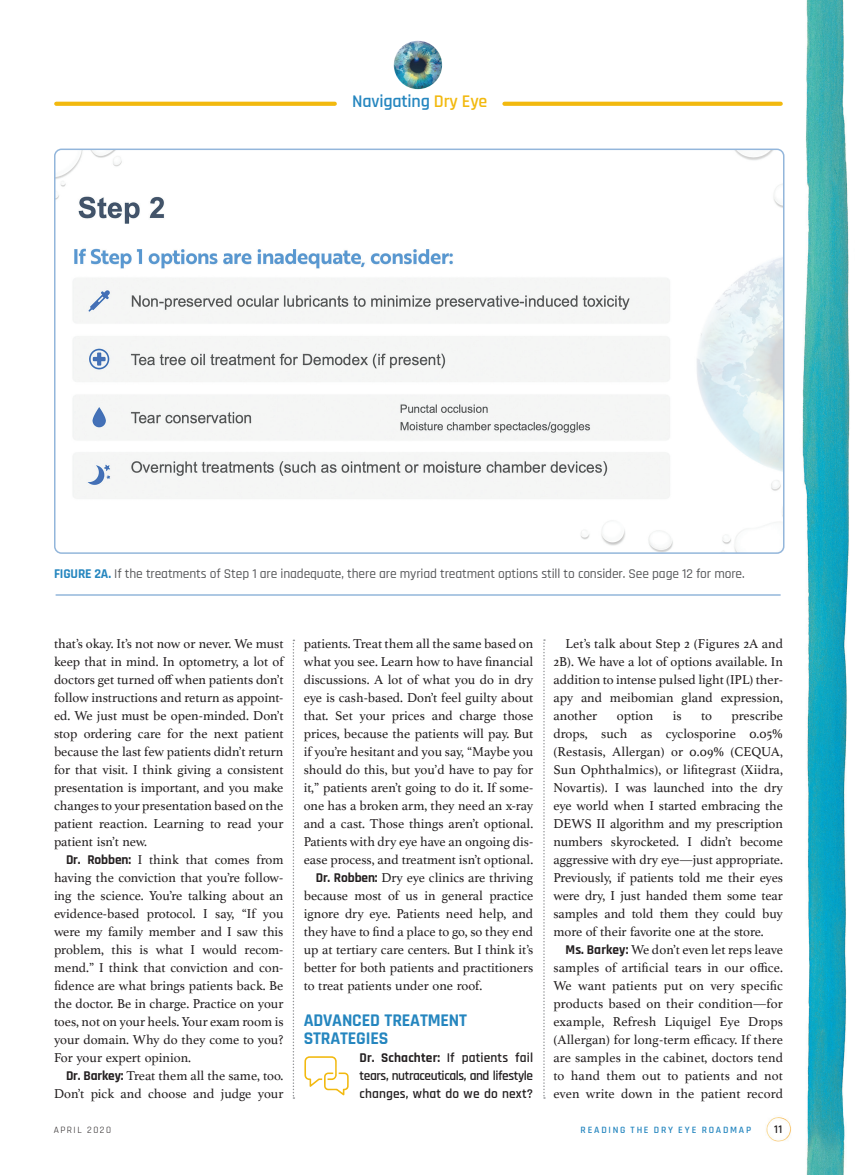
<style>
.page{position:relative;width:864px;height:1175px;background:#fff}
.page>*{position:absolute;margin:0;border:0;box-sizing:border-box;transform-origin:0 0}
.t1{font:700 18px/18px "Rajdhani";letter-spacing:-.01em;color:#2586bf}
.t2{font:600 18px "Rajdhani";letter-spacing:-.01em;color:#2586bf}
.t3{font:13.5px/18px "Athelas";color:#231f20;text-align:justify}
.t4{font:500 13.5px "Rajdhani";letter-spacing:-.01em;color:#57585a}
.t5{font:600 13.5px/18px "Rajdhani";letter-spacing:-.03em;color:#231f20;text-align:justify}
.t6{font:600 11.7px "Rajdhani";color:#231f20}
.t7{font:600 9.75px "Rajdhani";letter-spacing:.18em;color:#2586bf}
.t8{font:9.75px "Rajdhani";letter-spacing:.15em;color:#231f20}
.s1{color:#f2b90f}
.s2{font-weight:700;color:#2586bf}
.s3{font-family:"Rajdhani";font-weight:700}
.s4{font-weight:700}
</style>
<div class="page">
<img style="left:766px;top:1117px;width:25px;height:25px">
<img style="left:394px;top:41px;width:48px;height:48px;border-radius:24px">
<svg style="left:56px;top:102px;width:279px;height:4px"></svg>
<svg style="left:504px;top:102px;width:277px;height:4px"></svg>
<img style="left:802px;top:0;width:48px;height:1174px">
<svg style="left:293px;top:639px;width:1px;height:459px"></svg>
<svg style="left:543px;top:639px;width:2px;height:459px"></svg>
<img style="left:57px;top:151px;width:727px;height:402px">
<div style="left:54px;top:148px;width:730px;height:406px;border:2px solid #93b6db;border-radius:7px"></div>
<svg style="left:304px;top:1056px;width:45px;height:39px"></svg>
<hr style="left:56px;top:594px;width:724px;height:2px;background:#93b6db">
<h1 class="t2" style="left:352px;top:91px;width:137px">Navigating <span class="s1">Dry Eye</span></h1>
<p class="t4" style="left:54px;top:566px;width:692px"><span class="s2">FIGURE 2A.</span> If the treatments of Step 1 are inadequate, there are myriad treatment options still to consider. See page 12 for more.</p>
<p class="t3" style="left:54px;top:634px;width:231px">that’s okay. It’s not now or never. We must keep that in mind. In optometry, a lot of doctors get turned off when patients don’t follow instructions and return as appoint&shy;ed. We just must be open-minded. Don’t stop ordering care for the next patient because the last few patients didn’t return for that visit. I think giving a consistent presentation is important, and you make changes to your presentation based on the patient reaction. Learning to read your patient isn’t new.</p>
<p class="t3" style="left:54px;top:850px;width:231px;text-indent:12px"><span class="s3">Dr. Robben:</span> I think that comes from having the conviction that you’re follow&shy;ing the science. You’re talking about an evidence-based protocol. I say, “If you were my family member and I saw this problem, this is what I would recom&shy;mend.” I think that conviction and con&shy;fidence are what brings patients back. Be the doctor. Be in charge. Practice on your toes, not on your heels. Your exam room is your domain. Why do they come to you?<br>For your expert opinion.</p>
<p class="t3" style="left:54px;top:1066px;width:231px;text-align:right"><span class="s3">Dr. Barkey:</span> Treat them all the same, too.<br>Don’t pick and choose and judge your</p>
<p class="t3" style="left:304px;top:634px;width:231px">patients. Treat them all the same based on</p>
<p class="t3" style="left:304px;top:652px;width:231px">what you see. Learn how to have financial</p>
<p class="t3" style="left:304px;top:670px;width:231px">discussions. A lot of what you do in dry</p>
<p class="t3" style="left:304px;top:688px;width:231px">eye is cash-based. Don’t feel guilty about</p>
<p class="t3" style="left:304px;top:706px;width:231px">that. Set your prices and charge those</p>
<p class="t3" style="left:304px;top:724px;width:231px">prices, because the patients will pay. But</p>
<p class="t3" style="left:304px;top:742px;width:231px">if you’re hesitant and you say, “Maybe you</p>
<p class="t3" style="left:304px;top:760px;width:231px">should do this, but you’d have to pay for</p>
<p class="t3" style="left:304px;top:778px;width:231px">it,” patients aren’t going to do it. If some-</p>
<p class="t3" style="left:304px;top:796px;width:231px">one has a broken arm, they need an x-ray</p>
<p class="t3" style="left:304px;top:814px;width:231px">and a cast. Those things aren’t optional.</p>
<p class="t3" style="left:304px;top:832px;width:231px">Patients with dry eye have an ongoing dis-</p>
<p class="t3" style="left:304px;top:850px;width:231px">ease process, and treatment isn’t optional.</p>
<p class="t3" style="left:316px;top:868px;width:219px"><span class="s3">Dr. Robben:</span> Dry eye clinics are thriving</p>
<p class="t3" style="left:304px;top:886px;width:231px">because most of us in general practice</p>
<p class="t3" style="left:304px;top:904px;width:231px">ignore dry eye. Patients need help, and</p>
<p class="t3" style="left:304px;top:922px;width:231px">they have to find a place to go, so they end</p>
<p class="t3" style="left:304px;top:940px;width:231px">up at tertiary care centers. But I think it’s</p>
<p class="t3" style="left:304px;top:958px;width:231px">better for both patients and practitioners</p>
<p class="t3" style="left:304px;top:976px;width:180px">to treat patients under one roof.</p>
<h1 class="t1" style="left:304px;top:1012px;width:165px">ADVANCED TREATMENT<br>STRATEGIES</h1>
<p class="t5" style="left:360px;top:1049px;width:175px"><span class="s4">Dr. Schachter:</span> If patients fail tears, nutraceuticals, and lifestyle changes, what do we do next?</p>
<p class="t3" style="left:553px;top:634px;width:231px;text-indent:12px">Let’s talk about Step 2 (Figures 2A and 2B). We have a lot of options available. In addition to intense pulsed light (IPL) ther&shy;apy and meibomian gland expression, another</p>
<p class="t3" style="left:553px;top:706px;width:231px;text-indent:178px">prescribe drops, such as cyclosporine 0.05% (Restasis, Allergan) or 0.09% (CEQUA, Sun Ophthalmics), or lifitegrast (Xiidra, Novartis). I was launched into the dry eye world when I started embracing the DEWS II algorithm and my prescription numbers skyrocketed. I didn’t become aggressive with dry eye—just appropriate.<br>Previously, if patients told me their eyes were dry, I just handed them some tear samples and told them they could buy more of their favorite one at the store.</p>
<p class="t3" style="left:553px;top:940px;width:231px;text-indent:12px"><span class="s3">Ms. Barkey:</span> We don’t even let reps leave samples of artificial tears in our office.<br>We want patients put on very specific products based on their condition—for example, Refresh Liquigel Eye Drops (Allergan) for long-term efficacy. If there are samples in the cabinet, doctors tend to hand them out to patients and not even write down in the patient record</p>
<p class="t3" style="left:617px;top:706px;width:38px">option</p>
<p class="t3" style="left:673px;top:706px;width:10px">is</p>
<p class="t3" style="left:701px;top:706px;width:12px">to</p>
<p class="t8" style="left:54px;top:1124px;width:59px">APRIL 2020</p>
<p class="t7" style="left:581px;top:1124px;width:172px">READING THE DRY EYE ROADMAP</p>
<p class="t6" style="left:774px;top:1122px;width:10px">11</p>
</div>
